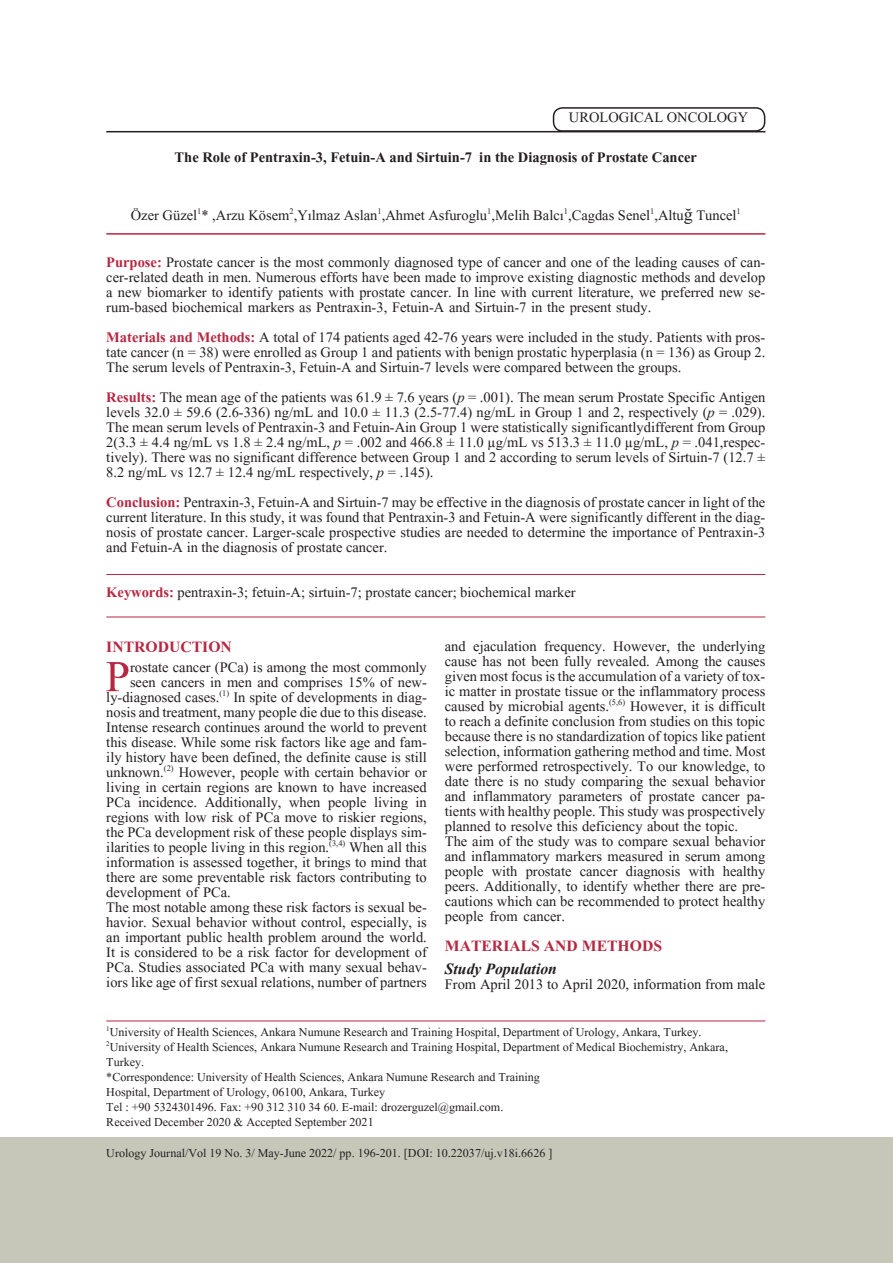
<style>
.page{position:relative;width:893px;height:1263px;background:#fff}
.page>*{position:absolute;margin:0;border:0;box-sizing:border-box;transform-origin:0 0}
.t1{font:54.6px "Aparajita";color:#b62841}
.t2{font:700 19.5px "Aparajita";color:#b62841}
.t3{font:italic 700 19.5px "Aparajita";color:#231f20}
.t4{font:18px/15px "Aparajita";color:#231f20;text-align:justify}
.t5{font:700 18px "Aparajita";color:#231f20}
.t6{font:15px/15px "Aparajita";color:#231f20}
.s1{font-family:"Times New Roman"}
.s2{font-weight:700;color:#b62841}
.s3{font-style:italic}
</style>
<div class="page">
<div style="left:0;top:1137px;width:893px;height:126px;background:#c7c7b9"></div>
<hr style="left:106px;top:131px;width:659px;height:1px;background:#231f20">
<hr style="left:106px;top:233px;width:659px;height:2px;background:#b62841">
<hr style="left:106px;top:574px;width:659px;height:1px;background:#b62841">
<hr style="left:106px;top:617px;width:659px;height:1px;background:#b62841">
<hr style="left:106px;top:1020px;width:659px;height:1px;background:#b62841">
<div style="left:553px;top:107px;width:212px;height:25px;border:2px solid #231f20;border-radius:9px"></div>
<p class="t4" style="left:569px;top:111px;width:181px">UROLOGICAL ONCOLOGY</p>
<p class="t5" style="left:175px;top:149px;width:524px">The Role of Pentraxin-3, Fetuin-A and Sirtuin-7 in the Diagnosis of Prostate Cancer</p>
<p class="t4" style="left:131px;top:210px;width:611px">Özer Güzel<sup>1</sup>* ,Arzu Kösem<sup>2</sup>,Yılmaz Aslan<sup>1</sup>,Ahmet Asfuroglu<sup>1</sup>,Melih Balcı<sup>1</sup>,Cagdas Senel<sup>1</sup>,Altu<span class="s1">ğ</span> Tuncel<sup>1</sup></p>
<p class="t4" style="left:106px;top:257px;width:661px"><span class="s2">Purpose:</span> Prostate cancer is the most commonly diagnosed type of cancer and one of the leading causes of can&shy;cer-related death in men. Numerous efforts have been made to improve existing diagnostic methods and develop a new biomarker to identify patients with prostate cancer. In line with current literature, we preferred new se&shy;rum-based biochemical markers as Pentraxin-3, Fetuin-A and Sirtuin-7 in the present study.</p>
<p class="t4" style="left:106px;top:332px;width:661px"><span class="s2">Materials and Methods:</span> A total of 174 patients aged 42-76 years were included in the study. Patients with pros&shy;tate cancer (n = 38) were enrolled as Group 1 and patients with benign prostatic hyperplasia (n = 136) as Group 2.<br>The serum levels of Pentraxin-3, Fetuin-A and Sirtuin-7 levels were compared between the groups.</p>
<p class="t4" style="left:106px;top:392px;width:661px"><span class="s2">Results:</span> The mean age of the patients was 61.9 ± 7.6 years (<span class="s3">p</span> = .001). The mean serum Prostate Specific Antigen levels 32.0 ± 59.6 (2.6-336) ng/mL and 10.0 ± 11.3 (2.5-77.4) ng/mL in Group 1 and 2, respectively (<span class="s3">p</span> = .029).<br>The mean serum levels of Pentraxin-3 and Fetuin-Ain Group 1 were statistically significantlydifferent from Group 2(3.3 ± 4.4 ng/mL vs 1.8 ± 2.4 ng/mL, <span class="s3">p</span> = .002 and 466.8 ± 11.0 µg/mL vs 513.3 ± 11.0 µg/mL, <span class="s3">p</span> = .041,respec&shy;tively). There was no significant difference between Group 1 and 2 according to serum levels of Sirtuin-7 (12.7 ± 8.2 ng/mL vs 12.7 ± 12.4 ng/mL respectively, <span class="s3">p</span> = .145).</p>
<p class="t4" style="left:106px;top:497px;width:661px"><span class="s2">Conclusion:</span> Pentraxin-3, Fetuin-A and Sirtuin-7 may be effective in the diagnosis of prostate cancer in light of the current literature. In this study, it was found that Pentraxin-3 and Fetuin-A were significantly different in the diag&shy;nosis of prostate cancer. Larger-scale prospective studies are needed to determine the importance of Pentraxin-3 and Fetuin-A in the diagnosis of prostate cancer.</p>
<p class="t4" style="left:106px;top:587px;width:471px"><span class="s2">Keywords:</span> pentraxin-3; fetuin-A; sirtuin-7; prostate cancer; biochemical marker</p>
<p class="t4" style="left:445px;top:640px;width:322px">and ejaculation frequency. However, the underlying cause has not been fully revealed. Among the causes given most focus is the accumulation of a variety of tox&shy;ic matter in prostate tissue or the inflammatory process caused by microbial agents.<sup>(5,6)</sup> However, it is difficult to reach a definite conclusion from studies on this topic because there is no standardization of topics like patient selection, information gathering method and time. Most were performed retrospectively. To our knowledge, to date there is no study comparing the sexual behavior and inflammatory parameters of prostate cancer pa&shy;tients with healthy people. This study was prospectively planned to resolve this deficiency about the topic.</p>
<p class="t4" style="left:445px;top:835px;width:322px">The aim of the study was to compare sexual behavior and inflammatory markers measured in serum among people with prostate cancer diagnosis with healthy peers. Additionally, to identify whether there are pre&shy;cautions which can be recommended to protect healthy people from cancer.</p>
<p class="t2" style="left:445px;top:937px;width:219px">MATERIALS AND METHODS</p>
<p class="t3" style="left:445px;top:959px;width:114px">Study Population</p>
<p class="t4" style="left:445px;top:978px;width:322px">From April 2013 to April 2020, information from male</p>
<p class="t2" style="left:106px;top:638px;width:127px">INTRODUCTION</p>
<p class="t1" style="left:106px;top:650px;width:26px">P</p>
<p class="t4" style="left:130px;top:661px;width:298px">rostate cancer (PCa) is among the most commonly</p>
<p class="t4" style="left:130px;top:676px;width:298px">seen cancers in men and comprises 15% of new-</p>
<p class="t4" style="left:106px;top:691px;width:322px">ly-diagnosed cases.<sup>(1)</sup> In spite of developments in diag-</p>
<p class="t4" style="left:106px;top:706px;width:322px">nosis and treatment, many people die due to this disease.</p>
<p class="t4" style="left:106px;top:721px;width:322px">Intense research continues around the world to prevent</p>
<p class="t4" style="left:106px;top:736px;width:322px">this disease. While some risk factors like age and fam-</p>
<p class="t4" style="left:106px;top:751px;width:322px">ily history have been defined, the definite cause is still</p>
<p class="t4" style="left:106px;top:766px;width:322px">unknown.<sup>(2)</sup> However, people with certain behavior or</p>
<p class="t4" style="left:106px;top:781px;width:322px">living in certain regions are known to have increased</p>
<p class="t4" style="left:106px;top:796px;width:322px">PCa incidence. Additionally, when people living in</p>
<p class="t4" style="left:106px;top:811px;width:322px">regions with low risk of PCa move to riskier regions,</p>
<p class="t4" style="left:106px;top:826px;width:322px">the PCa development risk of these people displays sim-</p>
<p class="t4" style="left:106px;top:841px;width:322px">ilarities to people living in this region.<sup>(3,4)</sup> When all this</p>
<p class="t4" style="left:106px;top:856px;width:322px">information is assessed together, it brings to mind that</p>
<p class="t4" style="left:106px;top:871px;width:322px">there are some preventable risk factors contributing to</p>
<p class="t4" style="left:106px;top:886px;width:126px">development of PCa.</p>
<p class="t4" style="left:106px;top:901px;width:322px">The most notable among these risk factors is sexual be&shy;havior. Sexual behavior without control, especially, is an important public health problem around the world.<br>It is considered to be a risk factor for development of PCa. Studies associated PCa with many sexual behav&shy;iors like age of first sexual relations, number of partners</p>
<p class="t6" style="left:106px;top:1026px;width:597px"><sup>1</sup>University of Health Sciences, Ankara Numune Research and Training Hospital, Department of Urology, Ankara, Turkey.</p>
<p class="t6" style="left:106px;top:1041px;width:623px"><sup>2</sup>University of Health Sciences, Ankara Numune Research and Training Hospital, Department of Medical Biochemistry, Ankara,</p>
<p class="t6" style="left:106px;top:1056px;width:39px">Turkey.</p>
<p class="t6" style="left:106px;top:1071px;width:435px">*Correspondence: University of Health Sciences, Ankara Numune Research and Training<br>Hospital, Department of Urology, 06100, Ankara, Turkey</p>
<p class="t6" style="left:106px;top:1101px;width:399px">Tel : +90 5324301496. Fax: +90 312 310 34 60. E-mail: drozerguzel@gmail.com.</p>
<p class="t6" style="left:106px;top:1116px;width:269px">Received December 2020 &amp; Accepted September 2021</p>
<p class="t6" style="left:106px;top:1147px;width:448px">Urology Journal/Vol 19 No. 3/ May-June 2022/ pp. 196-201. [DOI: 10.22037/uj.v18i.6626 ]</p>
</div>
